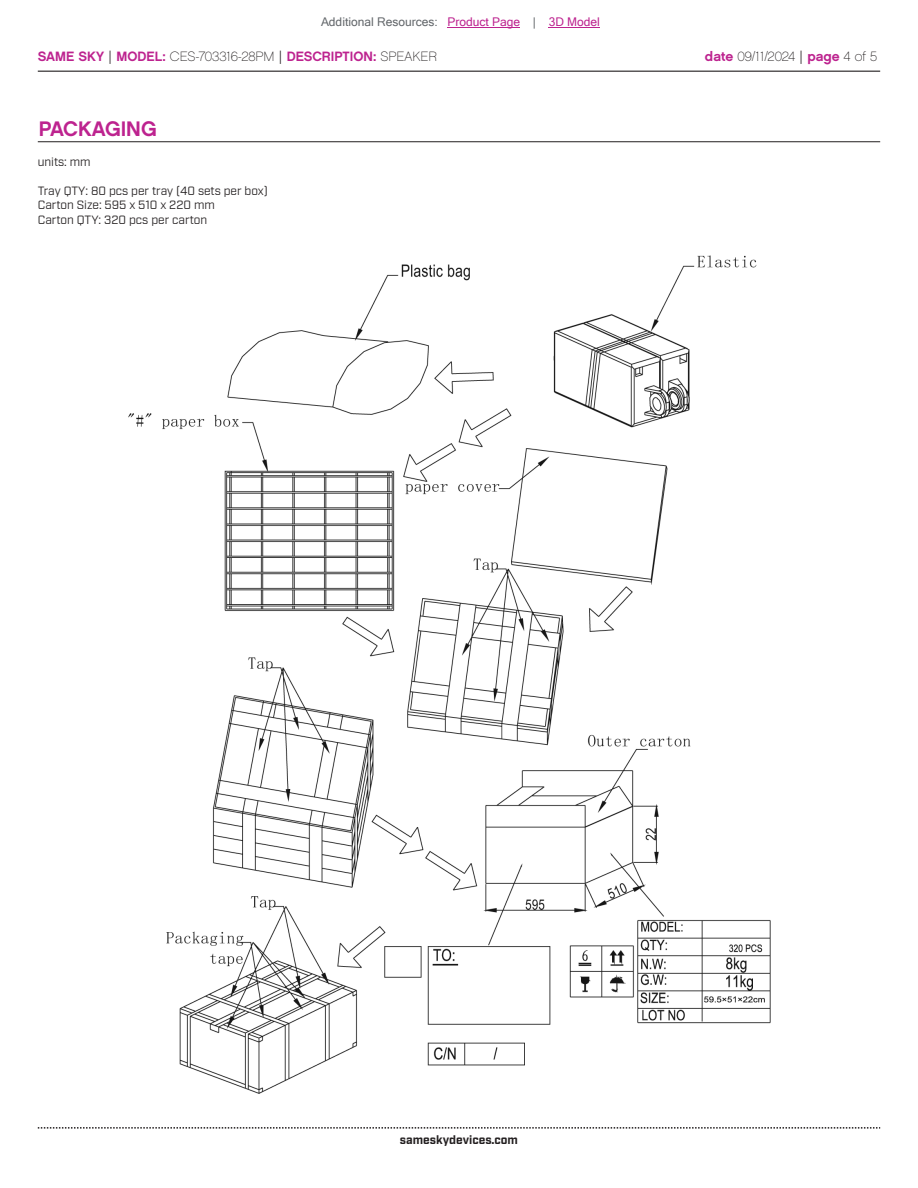
<style>
.page{position:relative;width:918px;height:1188px;background:#fff}
.page>*{position:absolute;margin:0;border:0;box-sizing:border-box;transform-origin:0 0}
.t1{font:21px "Chalet New York Nineteen Sixty";color:#bd238f}
.t2{font:13.5px "Chalet New York Nineteen Sixty";color:#bd238f}
.t3{font:13.5px "Chalet Paris Nineteen Sixty";letter-spacing:-.005em;color:#231f20}
.t4{font:12px/14.4px "Industry";color:#231f20}
.t5{font:12px "Microsoft Sans Serif";color:#63676b}
.t6{font:700 12px "Industry";color:#231f20}
.s1{color:#bd238f}
.s2{font-family:"Industry";color:#231f20}
.s3{font-family:"Chalet Paris Nineteen Sixty";color:#231f20}
.s4{font-family:"Chalet New York Nineteen Sixty";color:#bd238f}
.s5{font-family:"Industry"}
</style>
<div class="page">
<hr style="left:38px;top:71px;width:842px;height:1px;background:#231f20">
<svg style="left:38px;top:1127px;width:842px;height:2px"></svg>
<hr style="left:38px;top:141px;width:842px;height:1px;background:#231f20">
<img style="left:128px;top:255px;width:643px;height:839px">
<hr style="left:448px;top:27px;width:72px;height:1px;background:#bd238f">
<hr style="left:549px;top:27px;width:51px;height:1px;background:#bd238f">
<p class="t5" style="left:321px;top:15px;width:280px">Additional Resources: <span class="s1">Product Page</span> | <span class="s1">3D Model</span></p>
<p class="t2" style="left:38px;top:47px;width:401px">SAME SKY <span class="s2">|</span> MODEL: <span class="s3">CES-703316-28PM</span> <span class="s2">|</span> DESCRIPTION: <span class="s3">SPEAKER</span></p>
<p class="t3" style="left:705px;top:48px;width:174px"><span class="s4">date</span> 09/11/2024 <span class="s5">|</span> <span class="s4">page</span> 4 of 5</p>
<h1 class="t1" style="left:39px;top:115px;width:119px">PACKAGING</h1>
<p class="t4" style="left:38px;top:155px;width:54px">units: mm</p>
<p class="t4" style="left:38px;top:184px;width:232px">Tray QTY: 80 pcs per tray (40 sets per box)<br>Carton Size: 595 x 510 x 220 mm<br>Carton QTY: 320 pcs per carton</p>
<p class="t6" style="left:400px;top:1132px;width:120px">sameskydevices.com</p>
</div>
